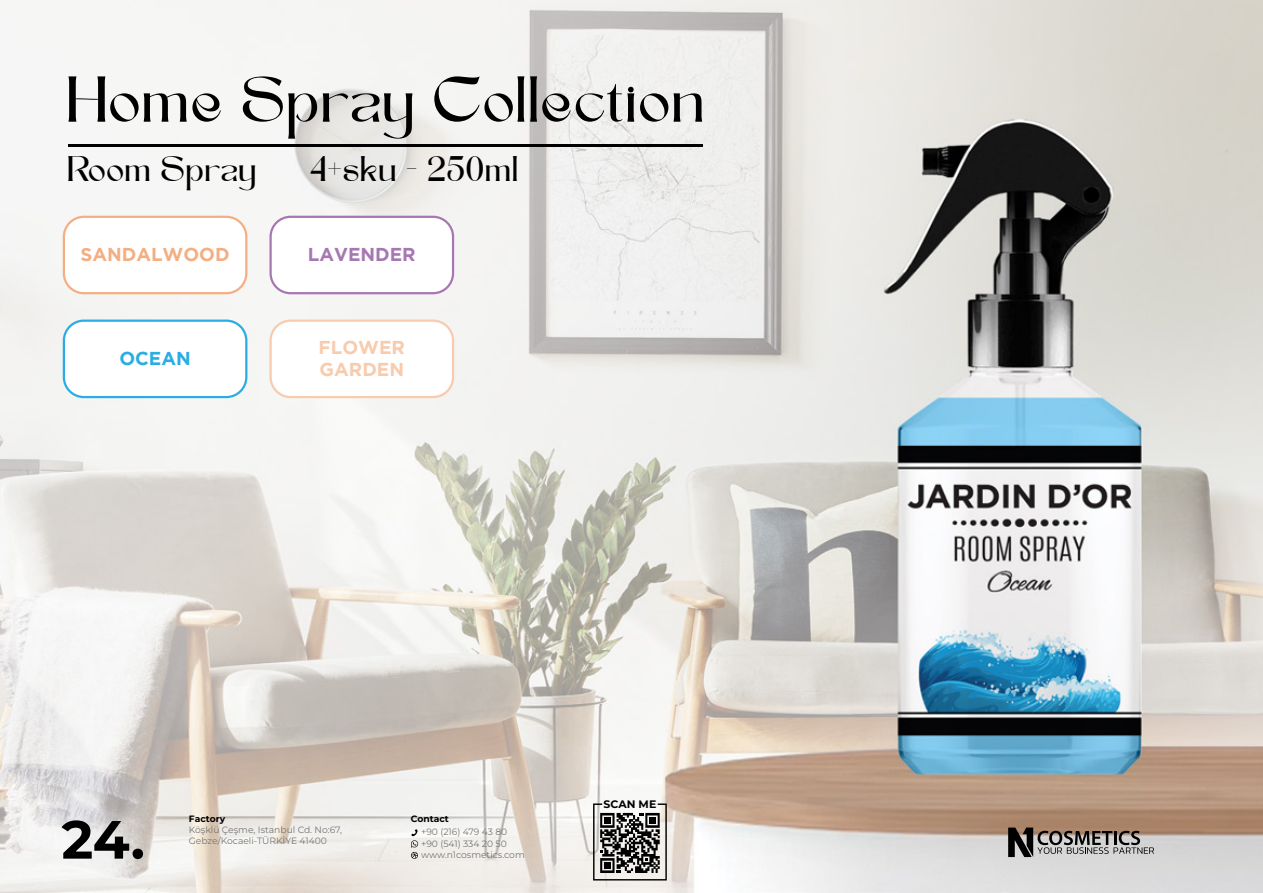
<style>
.page{position:relative;width:1263px;height:893px;background:#fff}
.page>*{position:absolute;margin:0;border:0;box-sizing:border-box;transform-origin:0 0}
.t1{font:64.65px "SEGO";letter-spacing:-.01em;color:#000}
.t2{font:700 53.7px "Montserrat";color:#000}
.t3{font:35.55px "SEGO";color:#000}
.t4{font:700 18.6px/22.4px "Gotham";color:#f8cbad}
.t5{font:700 18.6px "Gotham";color:#f3af83}
.t6{font:700 18.6px "Gotham";color:#a777b1}
.t7{font:700 18.6px "Gotham";color:#29ade4}
.t8{font:100 10.8px "Montserrat";color:#000}
.t9{font:9.15px/11.2px "Montserrat";color:#757575}
.t10{font:100 9.15px "Montserrat";color:#000}
</style>
<div class="page">
<img style="left:0;top:0;width:1263px;height:893px">
<svg style="left:593px;top:803px;width:74px;height:77px"></svg>
<svg style="left:411px;top:829px;width:7px;height:30px"></svg>
<svg style="left:1008px;top:827px;width:146px;height:30px;background:#89827d"></svg>
<hr style="left:69px;top:144px;width:634px;height:3px;background:#000">
<div style="left:64px;top:217px;width:182px;height:76px;background:#fff;border-radius:20px"></div>
<div style="left:63px;top:216px;width:184px;height:78px;border:2px solid #f3af83;border-radius:20px"></div>
<div style="left:271px;top:217px;width:182px;height:76px;background:#fff;border-radius:20px"></div>
<div style="left:269px;top:216px;width:185px;height:78px;border:2px solid #a777b1;border-radius:20px"></div>
<div style="left:64px;top:321px;width:182px;height:76px;background:#fff;border-radius:20px"></div>
<div style="left:63px;top:320px;width:184px;height:78px;border:2px solid #29ade4;border-radius:20px"></div>
<div style="left:271px;top:321px;width:182px;height:76px;background:#fff;border-radius:20px"></div>
<div style="left:269px;top:320px;width:185px;height:78px;border:2px solid #f8cbad;border-radius:20px"></div>
<h1 class="t1" style="left:69px;top:65px;width:641px">Home Spray Collection</h1>
<h3 class="t3" style="left:69px;top:150px;width:191px">Room Spray</h3>
<h3 class="t3" style="left:311px;top:150px;width:211px">4+sku - 250ml</h3>
<h3 class="t5" style="left:80px;top:244px;width:151px">SANDALWOOD</h3>
<h3 class="t6" style="left:308px;top:244px;width:109px">LAVENDER</h3>
<h3 class="t7" style="left:119px;top:348px;width:73px">OCEAN</h3>
<h3 class="t4" style="left:319px;top:336px;width:88px">FLOWER<br>GARDEN</h3>
<h2 class="t2" style="left:62px;top:801px;width:85px">24.</h2>
<p class="t10" style="left:189px;top:813px;width:38px">Factory</p>
<p class="t9" style="left:189px;top:824px;width:155px">Köşklü Çeşme, Istanbul Cd. No:67,<br>Gebze/Kocaeli-TÜRKİYE 41400</p>
<p class="t10" style="left:411px;top:813px;width:40px">Contact</p>
<p class="t9" style="left:421px;top:826px;width:105px">+90 (216) 479 43 80 +90 (541) 334 20 50 www.n1cosmetics.com</p>
<p class="t8" style="left:604px;top:796px;width:54px">SCAN ME</p>
</div>
